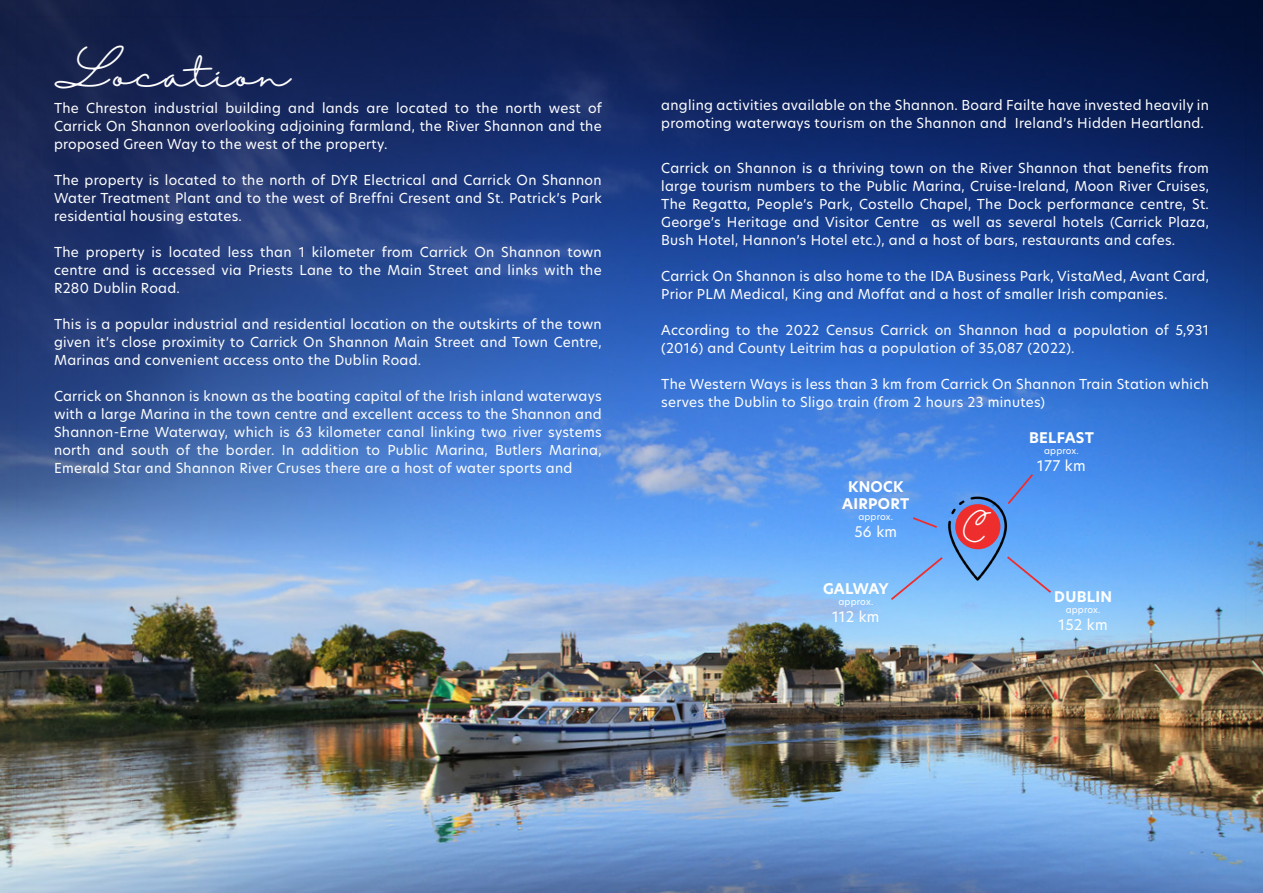
<style>
.page{position:relative;width:1263px;height:893px;background:#fff}
.page>*{position:absolute;margin:0;border:0;box-sizing:border-box;transform-origin:0 0}
.t1{font:34.5px "Halimun";letter-spacing:.005em;color:#fff}
.t2{font:27px "Halimun";color:#fff}
.t3{font:700 14.4px "New Hero";letter-spacing:.02em;color:#fff}
.t4{font:14.4px "New Hero";letter-spacing:.02em;color:#fff}
.t5{font:13.5px/18px "New Hero";letter-spacing:.02em;color:#fff;text-align:justify}
.t6{font:9px "New Hero";letter-spacing:.02em;color:#fff}
</style>
<div class="page">
<img style="left:0;top:0;width:1263px;height:893px">
<img style="left:934px;top:495px;width:88px;height:87px">
<div style="left:955px;top:504px;width:45px;height:45px;background:#ee2d2d;border-radius:50%"></div>
<svg style="left:911px;top:516px;width:28px;height:13px"></svg>
<svg style="left:889px;top:555px;width:56px;height:47px;background:#80b6f2"></svg>
<svg style="left:1006px;top:472px;width:29px;height:34px"></svg>
<svg style="left:1005px;top:555px;width:48px;height:40px;background:#7bb0f0"></svg>
<p class="t1" style="left:54px;top:55px;width:238px">Location</p>
<p class="t5" style="left:54px;top:99px;width:549px">The Chreston industrial building and lands are located to the north west of Carrick On Shannon overlooking adjoining farmland, the River Shannon and the proposed Green Way to the west of the property.</p>
<p class="t5" style="left:54px;top:171px;width:549px">The property is located to the north of DYR Electrical and Carrick On Shannon Water Treatment Plant and to the west of Breffni Cresent and St. Patrick’s Park residential housing estates.</p>
<p class="t5" style="left:54px;top:243px;width:549px">The property is located less than 1 kilometer from Carrick On Shannon town centre and is accessed via Priests Lane to the Main Street and links with the R280 Dublin Road.</p>
<p class="t5" style="left:54px;top:315px;width:549px">This is a popular industrial and residential location on the outskirts of the town given it’s close proximity to Carrick On Shannon Main Street and Town Centre, Marinas and convenient access onto the Dublin Road.</p>
<p class="t5" style="left:54px;top:387px;width:549px">Carrick on Shannon is known as the boating capital of the Irish inland waterways with a large Marina in the town centre and excellent access to the Shannon and Shannon-Erne Waterway, which is 63 kilometer canal linking two river systems north and south of the border. In addition to Public Marina, Butlers Marina, Emerald Star and Shannon River Cruses there are a host of water sports and</p>
<p class="t5" style="left:661px;top:96px;width:549px">angling activities available on the Shannon. Board Failte have invested heavily in promoting waterways tourism on the Shannon and Ireland’s Hidden Heartland.</p>
<p class="t5" style="left:661px;top:159px;width:549px">Carrick on Shannon is a thriving town on the River Shannon that benefits from large tourism numbers to the Public Marina, Cruise-Ireland, Moon River Cruises, The Regatta, People’s Park, Costello Chapel, The Dock performance centre, St.<br>George’s Heritage and Visitor Centre as well as several hotels (Carrick Plaza, Bush Hotel, Hannon’s Hotel etc.), and a host of bars, restaurants and cafes.</p>
<p class="t5" style="left:661px;top:267px;width:549px">Carrick On Shannon is also home to the IDA Business Park, VistaMed, Avant Card,<br>Prior PLM Medical, King and Moffat and a host of smaller Irish companies.</p>
<p class="t5" style="left:661px;top:321px;width:549px">According to the 2022 Census Carrick on Shannon had a population of 5,931 (2016) and County Leitrim has a population of 35,087 (2022).</p>
<p class="t5" style="left:661px;top:375px;width:549px">The Western Ways is less than 3 km from Carrick On Shannon Train Station which serves the Dublin to Sligo train (from 2 hours 23 minutes)</p>
<p class="t3" style="left:848px;top:477px;width:57px">KNOCK</p>
<p class="t3" style="left:842px;top:494px;width:69px">AIRPORT</p>
<p class="t6" style="left:858px;top:510px;width:36px">approx.</p>
<p class="t4" style="left:854px;top:522px;width:44px">56 km</p>
<p class="t3" style="left:823px;top:579px;width:67px">GALWAY</p>
<p class="t6" style="left:838px;top:595px;width:36px">approx.</p>
<p class="t4" style="left:832px;top:607px;width:49px">112 km</p>
<p class="t2" style="left:962px;top:517px;width:25px">C</p>
<p class="t3" style="left:1029px;top:428px;width:66px">BELFAST</p>
<p class="t6" style="left:1044px;top:444px;width:36px">approx.</p>
<p class="t4" style="left:1037px;top:456px;width:50px">177 km</p>
<p class="t3" style="left:1054px;top:587px;width:59px">DUBLIN</p>
<p class="t6" style="left:1066px;top:603px;width:36px">approx.</p>
<p class="t4" style="left:1058px;top:615px;width:51px">152 km</p>
</div>
